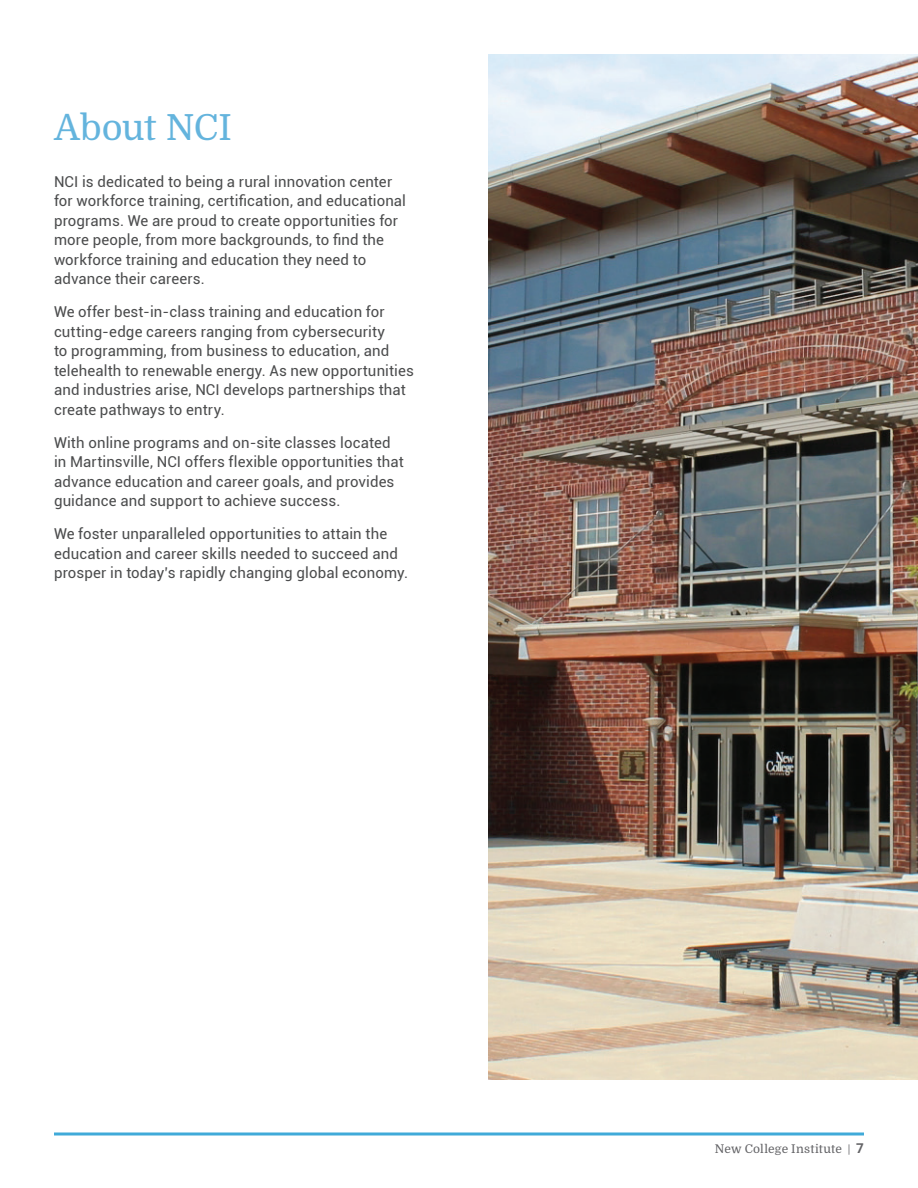
<style>
.page{position:relative;width:918px;height:1188px;background:#fff}
.page>*{position:absolute;margin:0;border:0;box-sizing:border-box;transform-origin:0 0}
.t1{font:36px "Domine";letter-spacing:-.01em;color:#64b4dd}
.t2{font:15px/19.5px "Roboto";letter-spacing:.01em;color:#4b4c4d}
.t3{font:12px "Domine";letter-spacing:.01em;color:#636366}
.s1{font-family:"Roboto";font-weight:300}
.s2{font-family:"Roboto";font-weight:700;font-size:13.5px}
</style>
<div class="page">
<svg style="left:54px;top:1132px;width:810px;height:4px;background:#6fbfe2"></svg>
<img style="left:488px;top:54px;width:430px;height:1026px">
<h1 class="t1" style="left:54px;top:108px;width:179px">About NCI</h1>
<p class="t2" style="left:54px;top:171px;width:354px">NCI is dedicated to being a rural innovation center for workforce training, certification, and educational programs. We are proud to create opportunities for more people, from more backgrounds, to find the workforce training and education they need to advance their careers.</p>
<p class="t2" style="left:54px;top:302px;width:361px">We offer best-in-class training and education for cutting-edge careers ranging from cybersecurity<br>to programming, from business to education, and telehealth to renewable energy. As new opportunities and industries arise, NCI develops partnerships that create pathways to entry.</p>
<p class="t2" style="left:54px;top:432px;width:351px">With online programs and on-site classes located in Martinsville, NCI offers flexible opportunities that advance education and career goals, and provides guidance and support to achieve success.</p>
<p class="t2" style="left:54px;top:524px;width:356px">We foster unparalleled opportunities to attain the education and career skills needed to succeed and prosper in today’s rapidly changing global economy.</p>
<p class="t3" style="left:715px;top:1143px;width:151px">New College Institute <span class="s1">|</span> <span class="s2">7</span></p>
</div>
